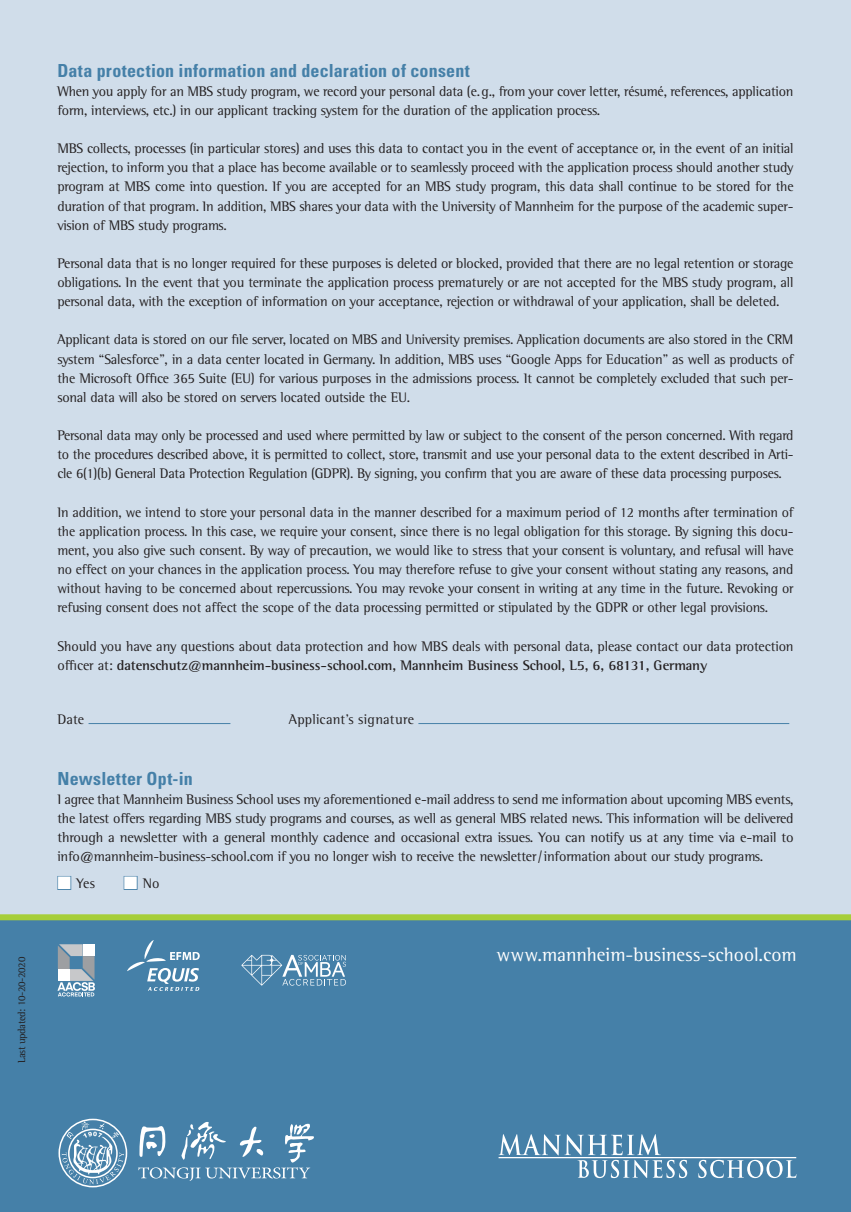
<style>
.page{position:relative;width:851px;height:1212px;background:#fff}
.page>*{position:absolute;margin:0;border:0;box-sizing:border-box;transform-origin:0 0}
.t1{font:19.5px "AT Rotis Semi Serif";color:#fff}
.t2{font:700 condensed 18px "Univers LT Std";letter-spacing:.015em;color:#4580a8}
.t3{font:14.25px/19.2px "Rotis Semi Serif";letter-spacing:-.015em;color:#231f20;text-align:justify}
.t4{font:700 14.25px "AT Rotis Semi Serif";letter-spacing:-.01em;color:#231f20}
.t5{font:14.25px "Rotis Semi Serif";letter-spacing:.01em;color:#231f20}
.t6{font:10.5px "Agfa Rotis Semi Serif";letter-spacing:-.03em;color:#231f20}
.s1{font-family:"Rotis Semi Serif";font-weight:400}
.s2{color:#fff}
</style>
<div class="page">
<div style="left:0;top:0;width:850px;height:917px;background:#d0ddea"></div>
<div style="left:0;top:917px;width:850px;height:295px;background:#4580a8"></div>
<div style="left:0;top:914px;width:850px;height:6px;background:#a6ce39"></div>
<hr style="left:498px;top:1157px;width:298px;height:1px;background:#fff">
<svg style="left:498px;top:1134px;width:189px;height:44px"></svg>
<svg style="left:698px;top:1160px;width:98px;height:18px"></svg>
<svg style="left:127px;top:940px;width:73px;height:51px"></svg>
<svg style="left:57px;top:944px;width:38px;height:52px"></svg>
<svg style="left:241px;top:955px;width:105px;height:31px"></svg>
<svg style="left:138px;top:1122px;width:176px;height:59px"></svg>
<svg style="left:58px;top:1119px;width:69px;height:68px"></svg>
<hr style="left:88px;top:723px;width:142px;height:1px;background:#4580a8">
<hr style="left:418px;top:723px;width:371px;height:1px;background:#4580a8">
<div style="left:57px;top:876px;width:14px;height:14px;border:2px solid #4580a8"></div>
<div style="left:124px;top:876px;width:13px;height:14px;border:2px solid #4580a8"></div>
<p class="t6" style="left:15px;top:1063px;width:108px;rotate:-90deg">Last updated: 10-20-2020</p>
<p class="t2" style="left:57px;top:59px;width:414px">Data protection information and declaration of consent</p>
<p class="t3" style="left:57px;top:81px;width:737px">When you apply for an MBS study program, we record your personal data (e.g., from your cover letter, résumé, references, application form, interviews, etc.) in our applicant tracking system for the duration of the application process.</p>
<p class="t3" style="left:57px;top:139px;width:737px">MBS collects, processes (in particular stores) and uses this data to contact you in the event of acceptance or, in the event of an initial rejection, to inform you that a place has become available or to seamlessly proceed with the application process should another study program at MBS come into question. If you are accepted for an MBS study program, this data shall continue to be stored for the duration of that program. In addition, MBS shares your data with the University of Mannheim for the purpose of the academic super&shy;vision of MBS study programs.</p>
<p class="t3" style="left:57px;top:253px;width:737px">Personal data that is no longer required for these purposes is deleted or blocked, provided that there are no legal retention or storage obligations. In the event that you terminate the application process prematurely or are not accepted for the MBS study program, all personal data, with the exception of information on your acceptance, rejection or withdrawal of your application, shall be deleted.</p>
<p class="t3" style="left:57px;top:330px;width:737px">Applicant data is stored on our file server, located on MBS and University premises. Application documents are also stored in the CRM system “Salesforce”, in a data center located in Germany. In addition, MBS uses “Google Apps for Education” as well as products of the Microsoft Office 365 Suite (EU) for various purposes in the admissions process. It cannot be completely excluded that such per&shy;sonal data will also be stored on servers located outside the EU.</p>
<p class="t3" style="left:57px;top:426px;width:737px">Personal data may only be processed and used where permitted by law or subject to the consent of the person concerned. With regard to the procedures described above, it is permitted to collect, store, transmit and use your personal data to the extent described in Arti&shy;cle 6(1)(b) General Data Protection Regulation (GDPR). By signing, you confirm that you are aware of these data processing purposes.</p>
<p class="t3" style="left:57px;top:502px;width:737px">In addition, we intend to store your personal data in the manner described for a maximum period of 12 months after termination of the application process. In this case, we require your consent, since there is no legal obligation for this storage. By signing this docu&shy;ment, you also give such consent. By way of precaution, we would like to stress that your consent is voluntary, and refusal will have no effect on your chances in the application process. You may therefore refuse to give your consent without stating any reasons, and without having to be concerned about repercussions. You may revoke your consent in writing at any time in the future. Revoking or refusing consent does not affect the scope of the data processing permitted or stipulated by the GDPR or other legal provisions.</p>
<p class="t3" style="left:57px;top:636px;width:737px">Should you have any questions about data protection and how MBS deals with personal data, please contact our data protection</p>
<p class="t4" style="left:57px;top:656px;width:651px"><span class="s1">officer at:</span> datenschutz@mannheim-business-school.com, Mannheim Business School, L5, 6, 68131, Germany</p>
<p class="t3" style="left:57px;top:709px;width:28px">Date</p>
<p class="t5" style="left:289px;top:711px;width:127px">Applicant’s signature</p>
<p class="t2" style="left:57px;top:767px;width:137px">Newsletter Opt-in</p>
<p class="t3" style="left:57px;top:789px;width:737px">I agree that Mannheim Business School uses my aforementioned e-mail address to send me information about upcoming MBS events, the latest offers regarding MBS study programs and courses, as well as general MBS related news. This information will be delivered through a newsletter with a general monthly cadence and occasional extra issues. You can notify us at any time via e-mail to info@mannheim-business-school.com if you no longer wish to receive the newsletter/information about our study programs.</p>
<p class="t3" style="left:57px;top:873px;width:39px"><span class="s2">■</span> Yes</p>
<p class="t3" style="left:124px;top:873px;width:37px"><span class="s2">■</span> No</p>
<h1 class="t1" style="left:496px;top:943px;width:301px">www.mannheim-business-school.com</h1>
</div>
